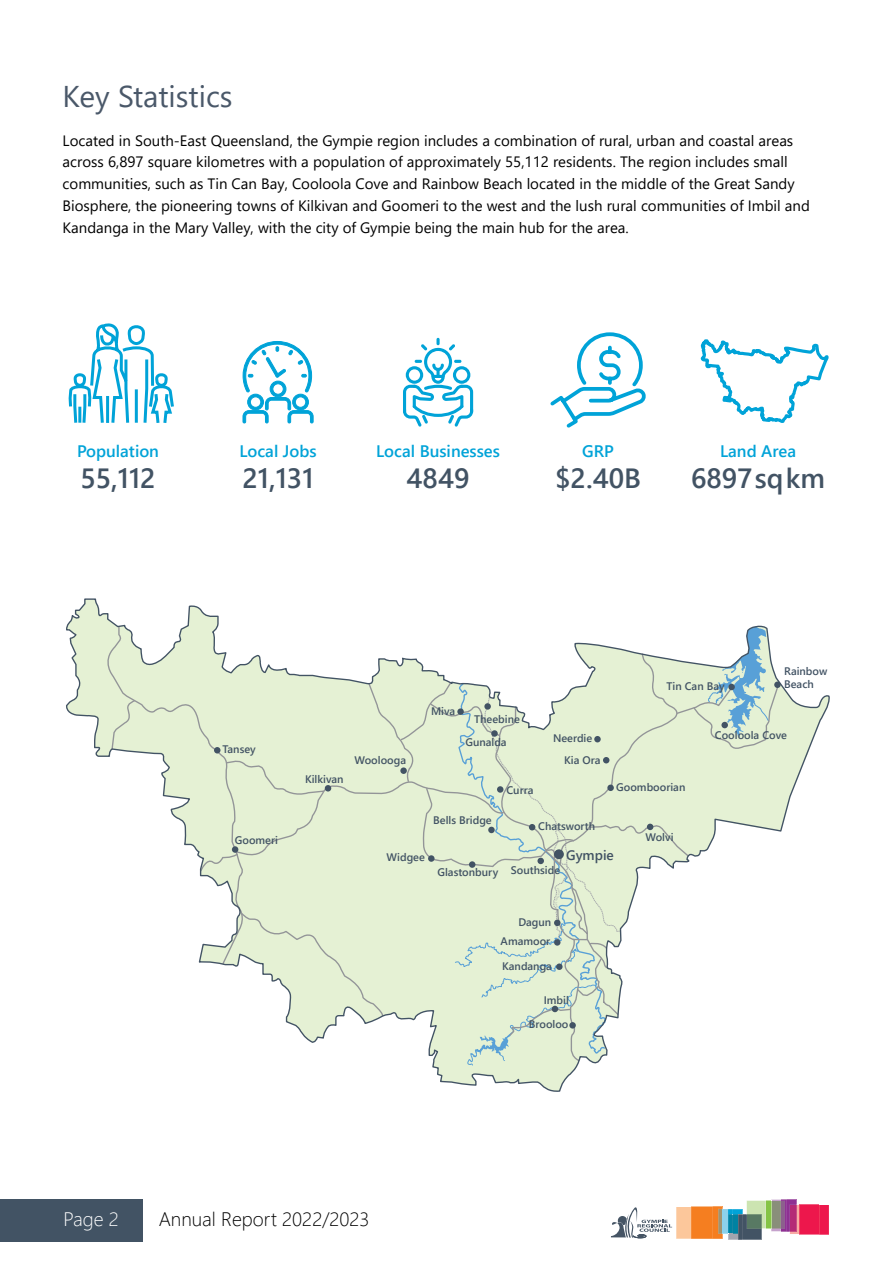
<style>
.page{position:relative;width:893px;height:1263px;background:#fff}
.page>*{position:absolute;margin:0;border:0;box-sizing:border-box;transform-origin:0 0}
.t1{font:30px "Segoe UI";color:#4a5869}
.t2{font:600 27.75px "Segoe UI";color:#425364}
.t3{font:300 19.5px "Segoe UI";color:#000}
.t4{font:300 19.5px "Segoe UI";color:#fff}
.t5{font:600 16.65px "Segoe UI";color:#00a3d8}
.t6{font:15px/21.8px "Segoe UI";color:#000}
.t7{font:600 13.65px "Segoe UI";color:#425364}
.t8{font:600 10.95px/13.2px "Segoe UI";color:#425364}
</style>
<div class="page">
<div style="left:0;top:1199px;width:142px;height:42px;background:#425364"></div>
<svg style="left:611px;top:1199px;width:218px;height:41px"></svg>
<svg style="left:66px;top:598px;width:764px;height:364px"></svg>
<div style="left:774px;top:681px;width:7px;height:7px;background:#425364;border-radius:50%"></div>
<svg style="left:68px;top:323px;width:106px;height:100px"></svg>
<svg style="left:242px;top:341px;width:72px;height:83px"></svg>
<svg style="left:403px;top:338px;width:70px;height:89px"></svg>
<svg style="left:550px;top:332px;width:96px;height:96px"></svg>
<svg style="left:700px;top:339px;width:129px;height:84px"></svg>
<svg style="left:199px;top:626px;width:580px;height:466px"></svg>
<h1 class="t1" style="left:63px;top:68px;width:172px">Key Statistics</h1>
<p class="t6" style="left:63px;top:128px;width:749px">Located in South-East Queensland, the Gympie region includes a combination of rural, urban and coastal areas across 6,897 square kilometres with a population of approximately 55,112 residents. The region includes small communities, such as Tin Can Bay, Cooloola Cove and Rainbow Beach located in the middle of the Great Sandy Biosphere, the pioneering towns of Kilkivan and Goomeri to the west and the lush rural communities of Imbil and Kandanga in the Mary Valley, with the city of Gympie being the main hub for the area.</p>
<p class="t5" style="left:77px;top:435px;width:83px">Population</p>
<h2 class="t2" style="left:80px;top:452px;width:77px">55,112</h2>
<p class="t5" style="left:239px;top:435px;width:79px">Local Jobs</p>
<h2 class="t2" style="left:242px;top:452px;width:73px">21,131</h2>
<p class="t5" style="left:376px;top:435px;width:125px">Local Businesses</p>
<h2 class="t2" style="left:407px;top:452px;width:64px">4849</h2>
<p class="t5" style="left:582px;top:435px;width:33px">GRP</p>
<h2 class="t2" style="left:555px;top:452px;width:87px">$2.40B</h2>
<p class="t5" style="left:720px;top:435px;width:77px">Land Area</p>
<h2 class="t2" style="left:691px;top:452px;width:136px">6897sqkm</h2>
<p class="t8" style="left:223px;top:741px;width:35px">Tansey</p>
<p class="t8" style="left:235px;top:832px;width:45px">Goomeri</p>
<p class="t8" style="left:305px;top:771px;width:40px">Kilkivan</p>
<p class="t8" style="left:354px;top:753px;width:53px">Woolooga</p>
<p class="t8" style="left:431px;top:703px;width:26px">Miva</p>
<p class="t8" style="left:474px;top:711px;width:47px">Theebine</p>
<p class="t8" style="left:465px;top:734px;width:43px">Gunalda</p>
<p class="t8" style="left:506px;top:782px;width:29px">Curra</p>
<p class="t8" style="left:553px;top:731px;width:41px">Neerdie</p>
<p class="t8" style="left:564px;top:752px;width:38px">Kia Ora</p>
<p class="t8" style="left:433px;top:813px;width:60px">Bells Bridge</p>
<p class="t8" style="left:538px;top:819px;width:59px">Chatsworth</p>
<p class="t8" style="left:666px;top:678px;width:60px">Tin Can Bay</p>
<p class="t8" style="left:784px;top:664px;width:45px">Rainbow<br>Beach</p>
<p class="t8" style="left:616px;top:779px;width:71px">Goomboorian</p>
<p class="t8" style="left:645px;top:830px;width:30px">Wolvi</p>
<p class="t8" style="left:715px;top:728px;width:74px">Cooloola Cove</p>
<p class="t8" style="left:387px;top:850px;width:40px">Widgee</p>
<p class="t8" style="left:437px;top:864px;width:62px">Glastonbury</p>
<p class="t7" style="left:566px;top:842px;width:49px">Gympie</p>
<p class="t8" style="left:511px;top:863px;width:51px">Southside</p>
<p class="t8" style="left:518px;top:914px;width:34px">Dagun</p>
<p class="t8" style="left:502px;top:959px;width:51px">Kandanga</p>
<p class="t8" style="left:544px;top:993px;width:27px">Imbil</p>
<p class="t8" style="left:501px;top:934px;width:51px">Amamoor</p>
<p class="t8" style="left:529px;top:1017px;width:41px">Brooloo</p>
<h3 class="t4" style="left:64px;top:1200px;width:57px">Page 2</h3>
<h3 class="t3" style="left:159px;top:1200px;width:212px">Annual Report 2022/2023</h3>
</div>
